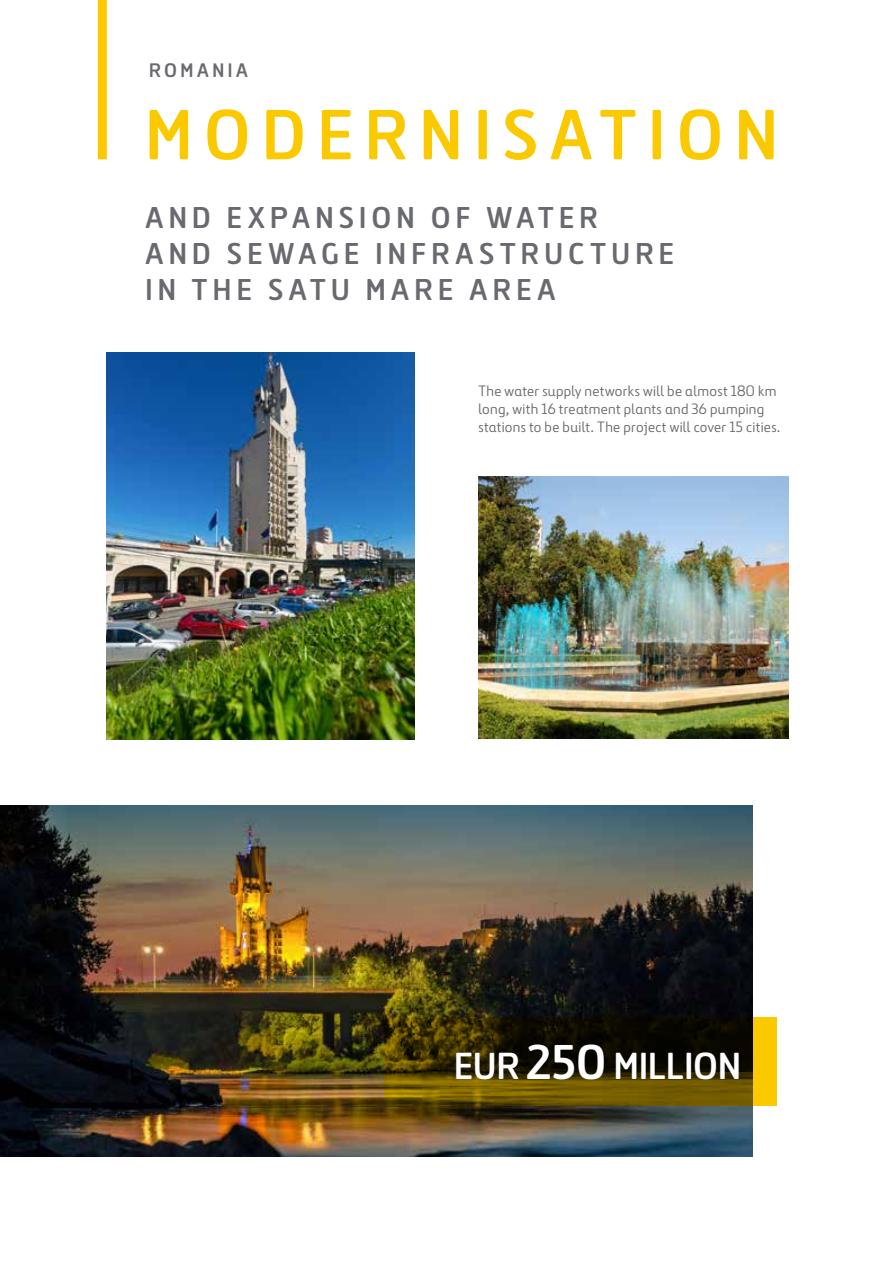
<style>
.page{position:relative;width:893px;height:1263px;background:#fff}
.page>*{position:absolute;margin:0;border:0;box-sizing:border-box;transform-origin:0 0}
.t1{font:700 70.5px "Ferrovial";letter-spacing:.165em;color:#fbc900}
.t2{font:700 37.5px "Ferrovial";color:#fff}
.t3{font:700 30px/36px "Ferrovial";letter-spacing:.175em;color:#696a6f}
.t4{font:700 19.5px "Ferrovial";letter-spacing:.18em;color:#696a6f}
.t5{font:15px/18px "Ferrovial";letter-spacing:.02em;color:#696a6f}
.s1{font-size:48.6px}
</style>
<div class="page">
<div style="left:98px;top:0;width:9px;height:159px;background:#fbc900"></div>
<img style="left:0;top:806px;width:753px;height:351px">
<img style="left:106px;top:353px;width:309px;height:386px">
<img style="left:478px;top:477px;width:310px;height:262px">
<svg style="left:385px;top:1017px;width:392px;height:88px;background:#453700"></svg>
<h3 class="t4" style="left:149px;top:58px;width:100px">ROMANIA</h3>
<h1 class="t1" style="left:145px;top:91px;width:634px">MODERNISATION</h1>
<h3 class="t3" style="left:145px;top:199px;width:530px">AND EXPANSION OF WATER<br>AND SEWAGE INFRASTRUCTURE<br>IN THE SATU MARE AREA</h3>
<p class="t5" style="left:478px;top:382px;width:304px">The water supply networks will be almost 180 km long, with 16 treatment plants and 36 pumping stations to be built. The project will cover 15 cities.</p>
<h2 class="t2" style="left:454px;top:1043px;width:288px">EUR <span class="s1">250</span> MILLION</h2>
</div>
